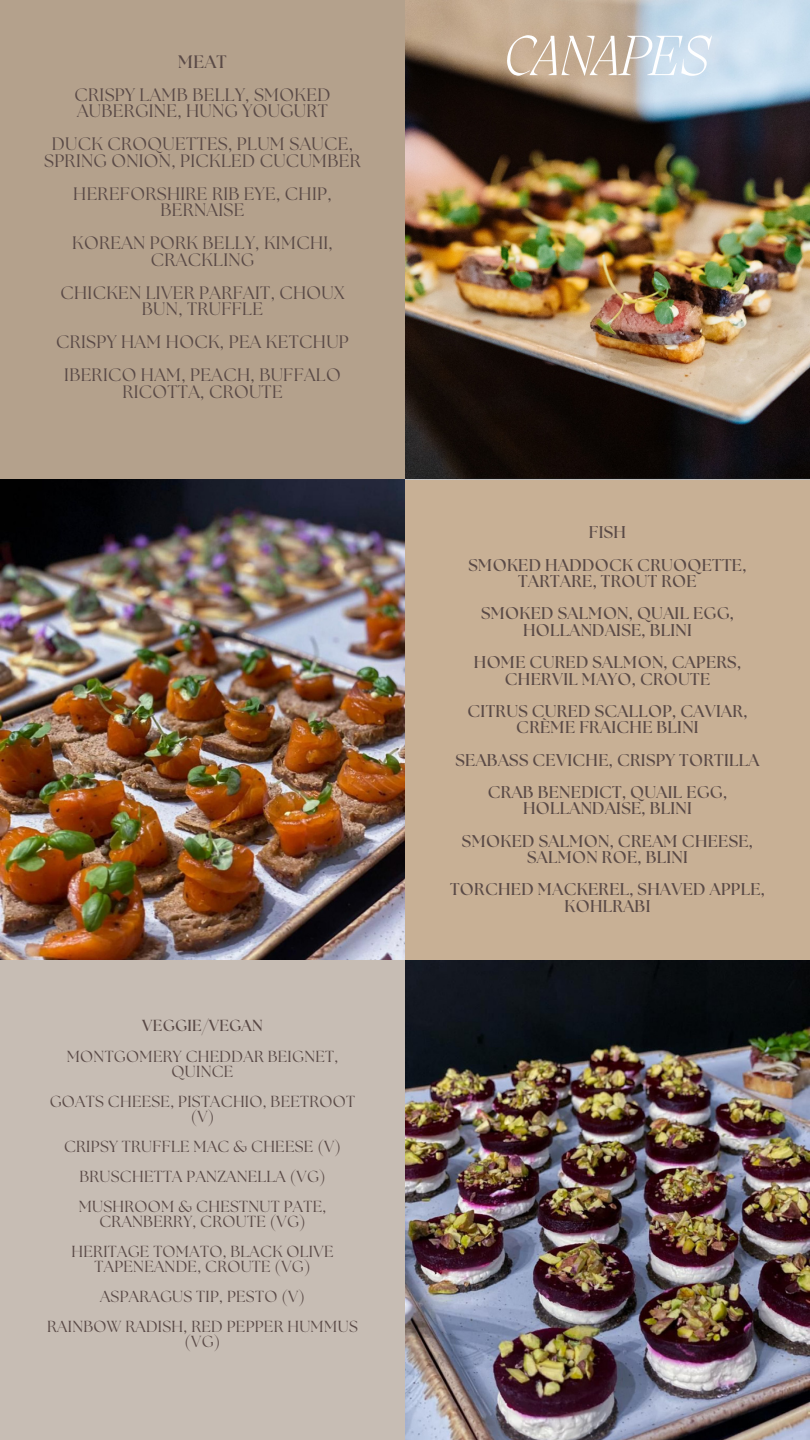
<style>
.page{position:relative;width:810px;height:1440px;background:#b4a18c}
.page>*{position:absolute;margin:0;border:0;box-sizing:border-box;transform-origin:0 0}
.t1{font:italic 200 58.3px "Migra";letter-spacing:-.015em;color:#fff}
.t2{font:18px/16.5px "The Seasons";letter-spacing:.02em;color:#594946;text-align:center}
.t3{font:700 18px "The Seasons";color:#594946}
.t4{font:700 17px/16.5px "The Seasons";letter-spacing:.02em;color:#594946;text-align:center}
.t5{font:16px/15px "The Seasons";letter-spacing:.02em;color:#594946;text-align:center}
.t6{font:700 16px "The Seasons";letter-spacing:.02em;color:#594946}
</style>
<div class="page">
<img style="left:405px;top:0;width:405px;height:480px">
<img style="left:0;top:480px;width:405px;height:480px">
<img style="left:405px;top:960px;width:405px;height:480px">
<div style="left:405px;top:480px;width:405px;height:479px;background:#c8b095"></div>
<div style="left:0;top:960px;width:405px;height:479px;background:#c7bdb4"></div>
<h3 class="t3" style="left:178px;top:54px;width:50px">MEAT</h3>
<h3 class="t2" style="left:75px;top:88px;width:257px;text-align:left">CRISPY LAMB BELLY, SMOKED<br>AUBERGINE, HUNG YOUGURT</h3>
<h3 class="t2" style="left:44px;top:137px;width:318px">DUCK CROQUETTES, PLUM SAUCE,<br>SPRING ONION, PICKLED CUCUMBER</h3>
<h3 class="t2" style="left:73px;top:187px;width:260px">HEREFORSHIRE RIB EYE, CHIP,<br>BERNAISE</h3>
<h3 class="t2" style="left:72px;top:236px;width:262px">KOREAN PORK BELLY, KIMCHI,<br>CRACKLING</h3>
<h3 class="t2" style="left:61px;top:286px;width:285px">CHICKEN LIVER PARFAIT, CHOUX<br>BUN, TRUFFLE</h3>
<p class="t2" style="left:56px;top:335px;width:294px">CRISPY HAM HOCK, PEA KETCHUP</p>
<p class="t2" style="left:64px;top:368px;width:278px">IBERICO HAM, PEACH, BUFFALO<br>RICOTTA, CROUTE</p>
<h2 class="t6" style="left:142px;top:1019px;width:122px">VEGGIE/VEGAN</h2>
<h4 class="t5" style="left:67px;top:1050px;width:273px">MONTGOMERY CHEDDAR BEIGNET,<br>QUINCE</h4>
<p class="t5" style="left:50px;top:1095px;width:307px">GOATS CHEESE, PISTACHIO, BEETROOT (V)</p>
<p class="t5" style="left:64px;top:1140px;width:278px">CRIPSY TRUFFLE MAC &amp; CHEESE (V)</p>
<p class="t5" style="left:79px;top:1170px;width:248px">BRUSCHETTA PANZANELLA (VG)</p>
<p class="t5" style="left:79px;top:1200px;width:249px">MUSHROOM &amp; CHESTNUT PATE,<br>CRANBERRY, CROUTE (VG)</p>
<p class="t5" style="left:72px;top:1245px;width:263px">HERITAGE TOMATO, BLACK OLIVE<br>TAPENEANDE, CROUTE (VG)</p>
<p class="t5" style="left:100px;top:1290px;width:206px">ASPARAGUS TIP, PESTO (V)</p>
<p class="t5" style="left:47px;top:1320px;width:312px">RAINBOW RADISH, RED PEPPER HUMMUS (VG)</p>
<p class="t1" style="left:504px;top:28px;width:208px">CANAPES</p>
<h1 class="t4" style="left:589px;top:525px;width:39px">FISH</h1>
<h2 class="t4" style="left:468px;top:557px;width:280px">SMOKED HADDOCK CRUOQETTE,<br>TARTARE, TROUT ROE</h2>
<h2 class="t4" style="left:481px;top:606px;width:254px">SMOKED SALMON, QUAIL EGG,<br>HOLLANDAISE, BLINI</h2>
<h2 class="t4" style="left:474px;top:655px;width:269px">HOME CURED SALMON, CAPERS,<br>CHERVIL MAYO, CROUTE</h2>
<h2 class="t4" style="left:467px;top:703px;width:282px">CITRUS CURED SCALLOP, CAVIAR,<br>CRÈME FRAICHE BLINI</h2>
<h2 class="t4" style="left:455px;top:752px;width:305px">SEABASS CEVICHE, CRISPY TORTILLA</h2>
<h2 class="t4" style="left:488px;top:784px;width:241px">CRAB BENEDICT, QUAIL EGG,<br>HOLLANDAISE, BLINI</h2>
<h2 class="t4" style="left:462px;top:833px;width:293px">SMOKED SALMON, CREAM CHEESE,<br>SALMON ROE, BLINI</h2>
<h2 class="t4" style="left:450px;top:882px;width:316px">TORCHED MACKEREL, SHAVED APPLE,<br>KOHLRABI</h2>
</div>
